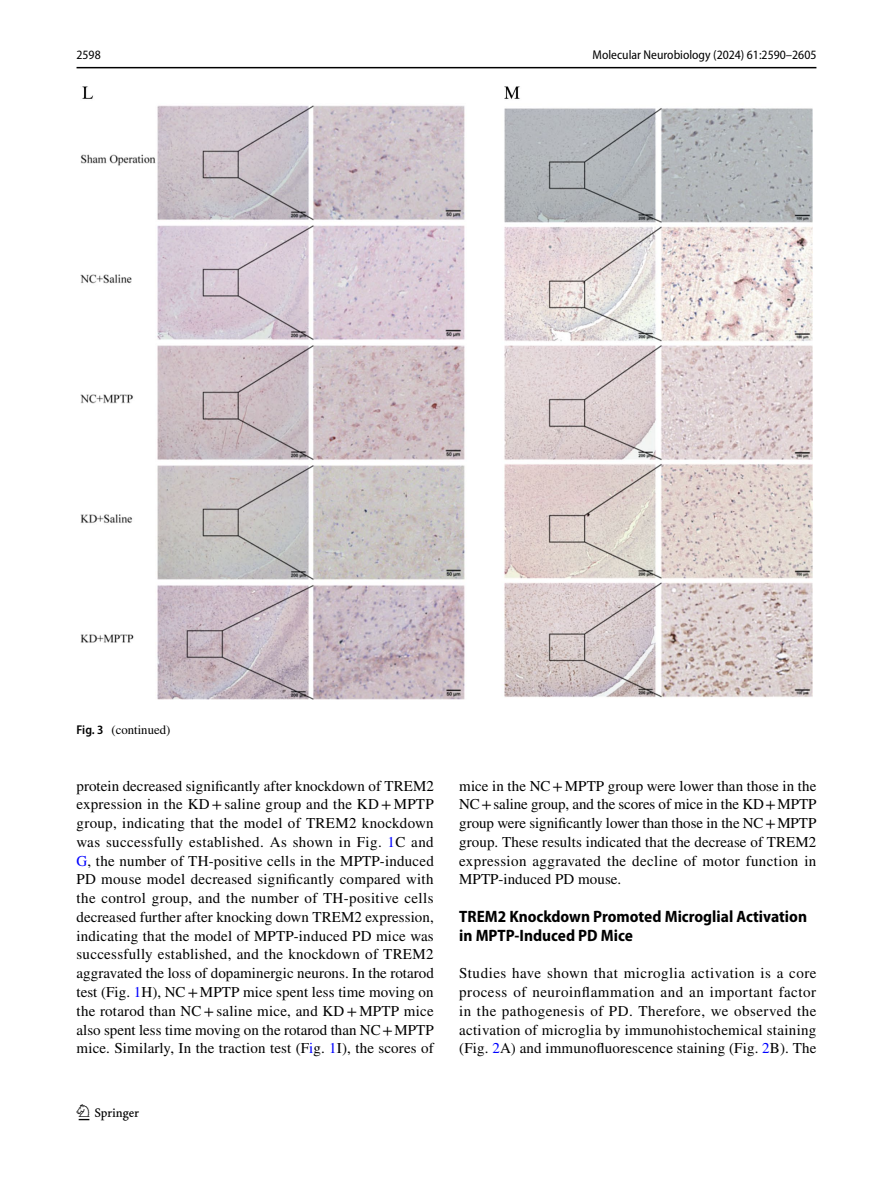
<style>
.page{position:relative;width:893px;height:1187px;background:#fff}
.page>*{position:absolute;margin:0;border:0;box-sizing:border-box;transform-origin:0 0}
.t1{font:22.5px "Springnew Regular 3";color:#000}
.t2{font:700 semi-condensed 16.5px/18.8px "Myriad Pro";color:#000}
.t3{font:15px/18.8px "STIX";letter-spacing:.01em;color:#000;text-align:justify}
.t4{font:semi-condensed 12.75px "Myriad Pro";color:#000}
.t5{font:12.75px "STIX";color:#000}
.s1{font-family:"Myriad Pro";font-weight:600;font-stretch:semi-condensed}
.s2{color:#00f}
</style>
<div class="page">
<hr style="left:77px;top:67px;width:739px;height:1px;background:#000">
<img style="left:81px;top:87px;width:731px;height:612px">
<p class="t4" style="left:77px;top:48px;width:26px">2598</p>
<p class="t4" style="left:593px;top:48px;width:225px">Molecular Neurobiology (2024) 61:2590–2605</p>
<p class="t5" style="left:77px;top:721px;width:95px"><span class="s1">Fig. 3</span> (continued)</p>
<p class="t3" style="left:76px;top:777px;width:359px">protein decreased significantly after knockdown of TREM2 expression in the KD +saline group and the KD + MPTP group, indicating that the model of TREM2 knockdown was successfully established. As shown in Fig. <span class="s2">1</span>C and <span class="s2">G</span>, the number of TH-positive cells in the MPTP-induced PD mouse model decreased significantly compared with the control group, and the number of TH-positive cells decreased further after knocking down TREM2 expression, indicating that the model of MPTP-induced PD mice was successfully established, and the knockdown of TREM2 aggravated the loss of dopaminergic neurons. In the rotarod test (Fig. <span class="s2">1</span>H), NC+MPTP mice spent less time moving on the rotarod than NC+saline mice, and KD + MPTP mice also spent less time moving on the rotarod than NC+MPTP mice. Similarly, In the traction test (F<span class="s2">i</span>g. <span class="s2">1</span>I), the scores of</p>
<p class="t3" style="left:459px;top:777px;width:359px">mice in the NC+MPTP group were lower than those in the NC+saline group, and the scores of mice in the KD+MPTP group were significantly lower than those in the NC+MPTP group. These results indicated that the decrease of TREM2 expression aggravated the decline of motor function in MPTP-induced PD mouse.</p>
<p class="t2" style="left:459px;top:907px;width:349px">TREM2 Knockdown Promoted Microglial Activation in MPTP‑Induced PD Mice</p>
<p class="t3" style="left:459px;top:964px;width:359px">Studies have shown that microglia activation is a core process of neuroinflammation and an important factor in the pathogenesis of PD. Therefore, we observed the activation of microglia by immunohistochemical staining (Fig. <span class="s2">2</span>A) and immunofluorescence staining (Fig. <span class="s2">2</span>B). The</p>
<h1 class="t1" style="left:79px;top:1104px;width:62px">1 3</h1>
</div>
